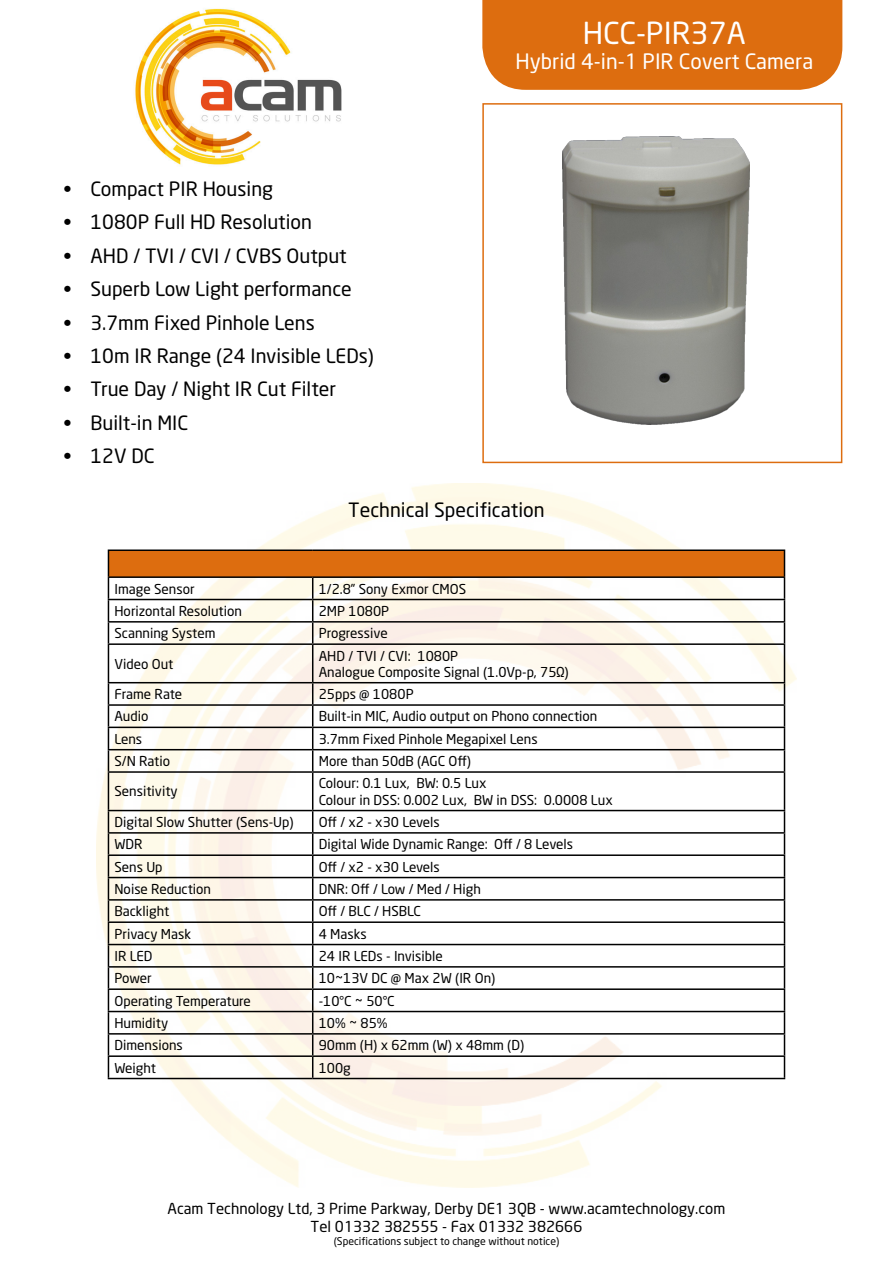
<style>
.page{position:relative;width:893px;height:1263px;background:#fff}
.page>*{position:absolute;margin:0;border:0;box-sizing:border-box;transform-origin:0 0}
.t1{font:30px "Neo Sans";color:#fff}
.t2{font:21px "Neo Sans";color:#fff}
.t3{font:19.5px "Neo Sans Std";color:#000}
.t4{font:19.5px "Neo Sans";color:#000}
.t5{font:15px "Neo Sans";color:#000}
.t6{font:13.5px "Neo Sans Std";color:#000}
.t7{font:10.5px "Neo Sans";color:#000}
</style>
<div class="page">
<img style="left:562px;top:137px;width:187px;height:287px">
<img style="left:135px;top:8px;width:207px;height:157px">
<img style="left:96px;top:483px;width:701px;height:704px">
<div style="left:482px;top:103px;width:360px;height:360px;border:2px solid #dd6d0f"></div>
<div style="left:108px;top:550px;width:676px;height:27px;background:#dd6d0f"></div>
<hr style="left:108px;top:549px;width:205px;height:2px;background:#000">
<hr style="left:313px;top:549px;width:472px;height:2px;background:#000">
<hr style="left:108px;top:576px;width:205px;height:2px;background:#000">
<hr style="left:313px;top:576px;width:472px;height:2px;background:#000">
<hr style="left:108px;top:599px;width:205px;height:1px;background:#000">
<hr style="left:313px;top:599px;width:472px;height:1px;background:#000">
<hr style="left:108px;top:621px;width:205px;height:2px;background:#000">
<svg style="left:108px;top:551px;width:1px;height:92px"></svg>
<hr style="left:313px;top:621px;width:472px;height:2px;background:#000">
<svg style="left:312px;top:578px;width:1px;height:65px"></svg>
<svg style="left:784px;top:551px;width:1px;height:92px"></svg>
<hr style="left:108px;top:643px;width:205px;height:2px;background:#000">
<hr style="left:108px;top:645px;width:1px;height:37px;background:#000">
<hr style="left:313px;top:643px;width:472px;height:2px;background:#000">
<hr style="left:312px;top:645px;width:1px;height:37px;background:#000">
<hr style="left:784px;top:645px;width:1px;height:37px;background:#000">
<hr style="left:108px;top:682px;width:205px;height:1px;background:#000">
<hr style="left:313px;top:682px;width:472px;height:1px;background:#000">
<hr style="left:108px;top:704px;width:205px;height:2px;background:#000">
<hr style="left:313px;top:704px;width:472px;height:2px;background:#000">
<hr style="left:108px;top:727px;width:205px;height:1px;background:#000">
<hr style="left:313px;top:727px;width:472px;height:1px;background:#000">
<hr style="left:108px;top:749px;width:205px;height:1px;background:#000">
<svg style="left:108px;top:683px;width:1px;height:88px"></svg>
<hr style="left:313px;top:749px;width:472px;height:1px;background:#000">
<svg style="left:312px;top:683px;width:1px;height:88px"></svg>
<svg style="left:784px;top:683px;width:1px;height:88px"></svg>
<hr style="left:108px;top:771px;width:205px;height:2px;background:#000">
<hr style="left:108px;top:773px;width:1px;height:37px;background:#000">
<hr style="left:313px;top:771px;width:472px;height:2px;background:#000">
<hr style="left:312px;top:773px;width:1px;height:37px;background:#000">
<hr style="left:784px;top:773px;width:1px;height:37px;background:#000">
<hr style="left:108px;top:810px;width:205px;height:1px;background:#000">
<hr style="left:313px;top:810px;width:472px;height:1px;background:#000">
<hr style="left:108px;top:832px;width:205px;height:2px;background:#000">
<hr style="left:313px;top:832px;width:472px;height:2px;background:#000">
<hr style="left:108px;top:854px;width:205px;height:2px;background:#000">
<hr style="left:313px;top:854px;width:472px;height:2px;background:#000">
<hr style="left:108px;top:877px;width:205px;height:1px;background:#000">
<hr style="left:313px;top:877px;width:472px;height:1px;background:#000">
<hr style="left:108px;top:899px;width:205px;height:2px;background:#000">
<hr style="left:313px;top:899px;width:472px;height:2px;background:#000">
<hr style="left:108px;top:921px;width:205px;height:2px;background:#000">
<hr style="left:313px;top:921px;width:472px;height:2px;background:#000">
<hr style="left:108px;top:944px;width:205px;height:1px;background:#000">
<hr style="left:313px;top:944px;width:472px;height:1px;background:#000">
<hr style="left:108px;top:966px;width:205px;height:1px;background:#000">
<hr style="left:313px;top:966px;width:472px;height:1px;background:#000">
<hr style="left:108px;top:988px;width:205px;height:2px;background:#000">
<hr style="left:313px;top:988px;width:472px;height:2px;background:#000">
<hr style="left:108px;top:1011px;width:205px;height:1px;background:#000">
<hr style="left:313px;top:1011px;width:472px;height:1px;background:#000">
<hr style="left:108px;top:1033px;width:205px;height:1px;background:#000">
<hr style="left:313px;top:1033px;width:472px;height:1px;background:#000">
<hr style="left:108px;top:1055px;width:205px;height:2px;background:#000">
<svg style="left:108px;top:811px;width:1px;height:267px"></svg>
<hr style="left:313px;top:1055px;width:472px;height:2px;background:#000">
<svg style="left:312px;top:811px;width:1px;height:267px"></svg>
<svg style="left:784px;top:811px;width:1px;height:267px"></svg>
<hr style="left:108px;top:1078px;width:205px;height:1px;background:#000">
<hr style="left:313px;top:1078px;width:472px;height:1px;background:#000">
<div style="left:482px;top:0;width:360px;height:90px;background:#dd6d0f"></div>
<p class="t3" style="left:63px;top:177px;width:211px">• Compact PIR Housing</p>
<p class="t3" style="left:63px;top:210px;width:250px">• 1080P Full HD Resolution</p>
<p class="t3" style="left:63px;top:244px;width:285px">• AHD / TVI / CVI / CVBS Output</p>
<p class="t3" style="left:63px;top:277px;width:290px">• Superb Low Light performance</p>
<p class="t3" style="left:63px;top:310px;width:253px">• 3.7mm Fixed Pinhole Lens</p>
<p class="t3" style="left:63px;top:344px;width:312px">• 10m IR Range (24 Invisible LEDs)</p>
<p class="t3" style="left:63px;top:377px;width:274px">• True Day / Night IR Cut Filter</p>
<p class="t3" style="left:63px;top:411px;width:126px">• Built-in MIC</p>
<p class="t3" style="left:63px;top:444px;width:93px">• 12V DC</p>
<p class="t1" style="left:583px;top:18px;width:164px">HCC-PIR37A</p>
<p class="t2" style="left:515px;top:51px;width:299px">Hybrid 4-in-1 PIR Covert Camera</p>
<p class="t4" style="left:348px;top:500px;width:198px">Technical Specification</p>
<p class="t6" style="left:114px;top:580px;width:82px">Image Sensor</p>
<p class="t6" style="left:319px;top:580px;width:149px">1/2.8” Sony Exmor CMOS</p>
<p class="t6" style="left:114px;top:603px;width:129px">Horizontal Resolution</p>
<p class="t6" style="left:319px;top:603px;width:72px">2MP 1080P</p>
<p class="t6" style="left:114px;top:625px;width:103px">Scanning System</p>
<p class="t6" style="left:319px;top:625px;width:70px">Progressive</p>
<p class="t6" style="left:114px;top:655px;width:60px">Video Out</p>
<p class="t6" style="left:319px;top:647px;width:141px">AHD / TVI / CVI: 1080P</p>
<p class="t6" style="left:319px;top:663px;width:251px">Analogue Composite Signal (1.0Vp-p, 75Ω)</p>
<p class="t6" style="left:114px;top:686px;width:69px">Frame Rate</p>
<p class="t6" style="left:319px;top:686px;width:96px">25pps @ 1080P</p>
<p class="t6" style="left:114px;top:708px;width:35px">Audio</p>
<p class="t6" style="left:319px;top:708px;width:280px">Built-in MIC, Audio output on Phono connection</p>
<p class="t6" style="left:114px;top:730px;width:29px">Lens</p>
<p class="t6" style="left:319px;top:730px;width:220px">3.7mm Fixed Pinhole Megapixel Lens</p>
<p class="t6" style="left:114px;top:753px;width:57px">S/N Ratio</p>
<p class="t6" style="left:319px;top:753px;width:154px">More than 50dB (AGC Off)</p>
<p class="t6" style="left:114px;top:783px;width:65px">Sensitivity</p>
<p class="t6" style="left:319px;top:775px;width:169px">Colour: 0.1 Lux, BW: 0.5 Lux</p>
<p class="t6" style="left:319px;top:791px;width:295px">Colour in DSS: 0.002 Lux, BW in DSS: 0.0008 Lux</p>
<p class="t6" style="left:114px;top:814px;width:181px">Digital Slow Shutter (Sens-Up)</p>
<p class="t6" style="left:319px;top:814px;width:123px">Off / x2 - x30 Levels</p>
<p class="t6" style="left:114px;top:836px;width:30px">WDR</p>
<p class="t6" style="left:319px;top:836px;width:256px">Digital Wide Dynamic Range: Off / 8 Levels</p>
<p class="t6" style="left:114px;top:858px;width:50px">Sens Up</p>
<p class="t6" style="left:319px;top:858px;width:123px">Off / x2 - x30 Levels</p>
<p class="t6" style="left:114px;top:881px;width:98px">Noise Reduction</p>
<p class="t6" style="left:319px;top:881px;width:164px">DNR: Off / Low / Med / High</p>
<p class="t6" style="left:114px;top:903px;width:56px">Backlight</p>
<p class="t6" style="left:319px;top:903px;width:104px">Off / BLC / HSBLC</p>
<p class="t6" style="left:114px;top:925px;width:78px">Privacy Mask</p>
<p class="t6" style="left:319px;top:925px;width:50px">4 Masks</p>
<p class="t6" style="left:114px;top:948px;width:40px">IR LED</p>
<p class="t6" style="left:319px;top:948px;width:126px">24 IR LEDs - Invisible</p>
<p class="t6" style="left:114px;top:970px;width:39px">Power</p>
<p class="t6" style="left:319px;top:970px;width:178px">10~13V DC @ Max 2W (IR On)</p>
<p class="t6" style="left:114px;top:992px;width:138px">Operating Temperature</p>
<p class="t6" style="left:319px;top:992px;width:77px">-10°C ~ 50°C</p>
<p class="t6" style="left:114px;top:1014px;width:55px">Humidity</p>
<p class="t6" style="left:319px;top:1014px;width:70px">10% ~ 85%</p>
<p class="t6" style="left:114px;top:1037px;width:70px">Dimensions</p>
<p class="t6" style="left:319px;top:1037px;width:207px">90mm (H) x 62mm (W) x 48mm (D)</p>
<p class="t6" style="left:114px;top:1059px;width:43px">Weight</p>
<p class="t6" style="left:319px;top:1059px;width:34px">100g</p>
<p class="t5" style="left:168px;top:1201px;width:559px">Acam Technology Ltd, 3 Prime Parkway, Derby DE1 3QB - www.acamtechnology.com</p>
<p class="t5" style="left:311px;top:1219px;width:273px">Tel 01332 382555 - Fax 01332 382666</p>
<p class="t7" style="left:334px;top:1235px;width:227px">(Specifications subject to change without notice)</p>
</div>
